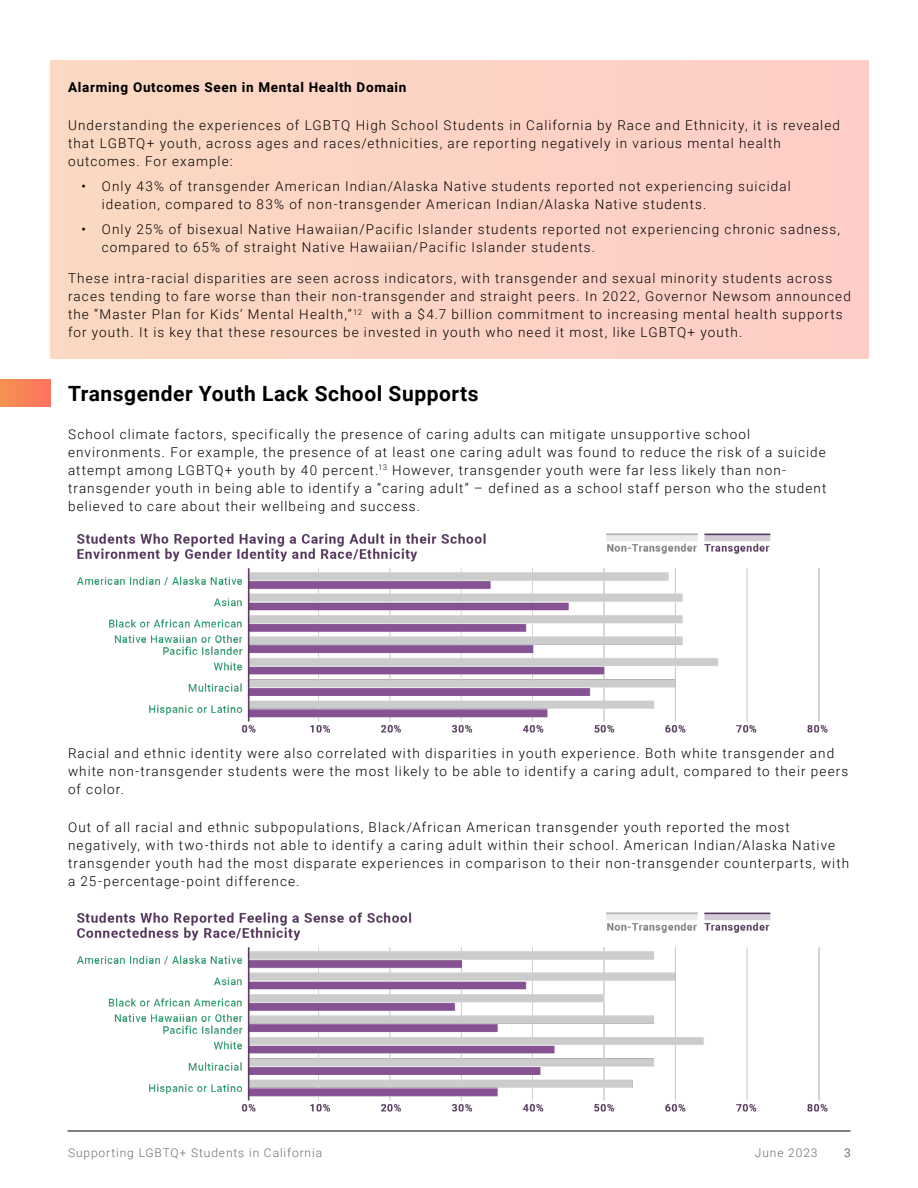
<style>
.page{position:relative;width:918px;height:1188px;background:#fff}
.page>*{position:absolute;margin:0;border:0;box-sizing:border-box;transform-origin:0 0}
.t1{font:700 21px "Roboto";letter-spacing:.025em;color:#000}
.t2{font:300 13.5px/18px "Roboto";letter-spacing:.08em;color:#000}
.t3{font:700 13.5px "Heebo";letter-spacing:.05em;color:#000}
.t4{font:300 12px "Roboto";letter-spacing:.075em;color:#6d6e71}
.t5{font:12px "Roboto";color:#6d6e71}
.s1{font-weight:400}
</style>
<div class="page">
<div style="left:51px;top:60px;width:817px;height:299px;background:#fcd3c5"></div>
<hr style="left:68px;top:1131px;width:782px;height:1px;background:#000">
<img style="left:77px;top:533px;width:751px;height:200px">
<img style="left:77px;top:912px;width:751px;height:200px">
<div style="left:0;top:380px;width:51px;height:27px;background:linear-gradient(to right,#f49351,#ff7261)"></div>
<p class="t3" style="left:68px;top:78px;width:340px">Alarming Outcomes Seen in Mental Health Domain</p>
<p class="t2" style="left:68px;top:116px;width:774px">Understanding the experiences of LGBTQ High School Students in California by Race and Ethnicity, it is revealed that LGBTQ+ youth, across ages and races/ethnicities, are reporting negatively in various mental health outcomes. For example:</p>
<p class="t2" style="left:102px;top:177px;width:690px;text-indent:-20px"><span class="s1">•</span> Only 43% of transgender American Indian/Alaska Native students reported not experiencing suicidal ideation, compared to 83% of non-transgender American Indian/Alaska Native students.</p>
<p class="t2" style="left:102px;top:219px;width:740px;text-indent:-20px"><span class="s1">•</span> Only 25% of bisexual Native Hawaiian/Pacific Islander students reported not experiencing chronic sadness, compared to 65% of straight Native Hawaiian/Pacific Islander students.</p>
<p class="t2" style="left:68px;top:269px;width:784px">These intra-racial disparities are seen across indicators, with transgender and sexual minority students across races tending to fare worse than their non-transgender and straight peers. In 2022, Governor Newsom announced the “Master Plan for Kids’ Mental Health,”<sup>12</sup> with a $4.7 billion commitment to increasing mental health supports for youth. It is key that these resources be invested in youth who need it most, like LGBTQ+ youth.</p>
<h1 class="t1" style="left:68px;top:378px;width:412px">Transgender Youth Lack School Supports</h1>
<p class="t2" style="left:68px;top:424px;width:760px">School climate factors, specifically the presence of caring adults can mitigate unsupportive school environments. For example, the presence of at least one caring adult was found to reduce the risk of a suicide attempt among LGBTQ+ youth by 40 percent.<sup>13</sup> However, transgender youth were far less likely than non&shy;transgender youth in being able to identify a “caring adult” – defined as a school staff person who the student believed to care about their wellbeing and success.</p>
<p class="t2" style="left:68px;top:744px;width:782px">Racial and ethnic identity were also correlated with disparities in youth experience. Both white transgender and white non-transgender students were the most likely to be able to identify a caring adult, compared to their peers of color.</p>
<p class="t2" style="left:68px;top:818px;width:783px">Out of all racial and ethnic subpopulations, Black/African American transgender youth reported the most negatively, with two-thirds not able to identify a caring adult within their school. American Indian/Alaska Native transgender youth had the most disparate experiences in comparison to their non-transgender counterparts, with a 25-percentage-point difference.</p>
<p class="t4" style="left:68px;top:1144px;width:256px">Supporting LGBTQ+ Students in California</p>
<p class="t4" style="left:755px;top:1144px;width:64px">June 2023</p>
<p class="t5" style="left:844px;top:1144px;width:8px">3</p>
</div>
